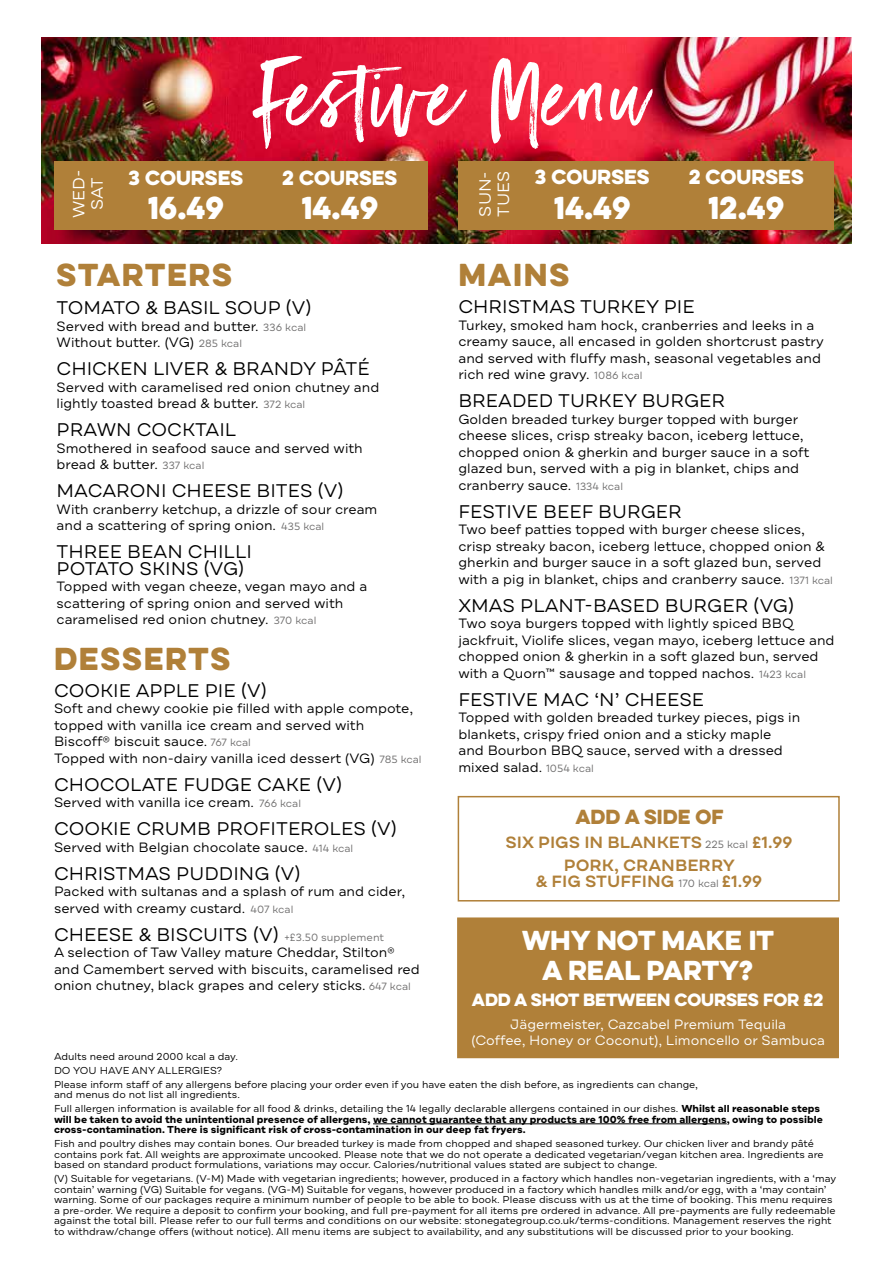
<style>
.page{position:relative;width:893px;height:1263px;background:#fff}
.page>*{position:absolute;margin:0;border:0;box-sizing:border-box;transform-origin:0 0}
.t1{font:83.7px "Black Diamond";letter-spacing:.03em;color:#fff}
.t2{font:28.5px "Eveleth Clean";letter-spacing:.06em;color:#b08039}
.t3{font:28.5px "Eveleth Clean";color:#fff}
.t4{font:24.6px/29.5px "Eveleth Clean";color:#fff;text-align:center}
.t5{font:18.3px/16.5px "Draft A";color:#000}
.t6{font:18.3px "Eveleth Clean";color:#fff}
.t7{font:18.3px "Eveleth Clean";color:#b08039}
.t8{font:600 16.2px/22.4px "Draft A";color:#b08039;text-align:center}
.t9{font:16.2px/18.3px "Draft A";color:#fff}
.t10{font:15.9px "Eveleth Clean";letter-spacing:-.01em;color:#fff}
.t11{font:13.5px/16.5px "Draft A";color:#000}
.t12{font:13.5px/16.5px "Draft A";color:#fff;text-align:center}
.t13{font:10.05px/10.5px "Draft A";color:#000}
.t14{font:700 10.05px/10.5px "Draft A";color:#000}
.s1{font-size:10.5px;color:#706f6f}
.s2{font-weight:400;font-size:10.5px;color:#706f6f}
.s3{font-weight:700}
</style>
<div class="page">
<img style="left:42px;top:38px;width:809px;height:206px">
<div style="left:458px;top:796px;width:382px;height:105px;border:2px solid #b08039"></div>
<div style="left:457px;top:917px;width:382px;height:141px;background:#b08039;border:2px solid #b08039"></div>
<div style="left:458px;top:162px;width:375px;height:68px;background:#b08039"></div>
<div style="left:54px;top:162px;width:373px;height:68px;background:#b08039"></div>
<hr style="left:373px;top:1123px;width:354px;height:1px;background:#000">
<p class="t9" style="left:70px;top:218px;width:50px;text-align:center;rotate:-90deg">WED-<br>SAT</p>
<h3 class="t6" style="left:128px;top:163px;width:116px">3 COURSES</h3>
<h2 class="t3" style="left:148px;top:186px;width:78px">16.49</h2>
<h1 class="t1" style="left:259px;top:42px;width:391px">Festive Menu</h1>
<h3 class="t6" style="left:282px;top:163px;width:117px">2 COURSES</h3>
<h2 class="t3" style="left:301px;top:186px;width:78px">14.49</h2>
<p class="t9" style="left:476px;top:217px;width:47px;rotate:-90deg">SUN-<br>TUES</p>
<h3 class="t6" style="left:535px;top:163px;width:116px">3 COURSES</h3>
<h2 class="t3" style="left:554px;top:185px;width:78px">14.49</h2>
<h3 class="t6" style="left:689px;top:163px;width:117px">2 COURSES</h3>
<h2 class="t3" style="left:708px;top:185px;width:78px">12.49</h2>
<h2 class="t2" style="left:57px;top:253px;width:177px">STARTERS</h2>
<h3 class="t5" style="left:57px;top:300px;width:256px">TOMATO &amp; BASIL SOUP (V)</h3>
<p class="t11" style="left:57px;top:318px;width:251px">Served with bread and butter. <span class="s1">336 kcal<br></span>Without butter. (VG) <span class="s1">285 kcal</span></p>
<h3 class="t5" style="left:57px;top:361px;width:315px">CHICKEN LIVER &amp; BRANDY PÂTÉ</h3>
<p class="t11" style="left:57px;top:379px;width:324px">Served with caramelised red onion chutney and lightly toasted bread &amp; butter. <span class="s1">372 kcal</span></p>
<h3 class="t5" style="left:57px;top:422px;width:181px">PRAWN COCKTAIL</h3>
<p class="t11" style="left:57px;top:440px;width:308px">Smothered in seafood sauce and served with bread &amp; butter. <span class="s1">337 kcal</span></p>
<h3 class="t5" style="left:57px;top:483px;width:288px">MACARONI CHEESE BITES (V)</h3>
<p class="t11" style="left:57px;top:501px;width:322px">With cranberry ketchup, a drizzle of sour cream and a scattering of spring onion. <span class="s1">435 kcal</span></p>
<h3 class="t5" style="left:57px;top:544px;width:197px">THREE BEAN CHILLI<br>POTATO SKINS (VG)</h3>
<p class="t11" style="left:57px;top:578px;width:312px">Topped with vegan cheeze, vegan mayo and a scattering of spring onion and served with caramelised red onion chutney. <span class="s1">370 kcal</span></p>
<h2 class="t2" style="left:54px;top:637px;width:178px">DESSERTS</h2>
<h3 class="t5" style="left:54px;top:682px;width:214px">COOKIE APPLE PIE (V)</h3>
<p class="t11" style="left:54px;top:700px;width:369px">Soft and chewy cookie pie filled with apple compote, topped with vanilla ice cream and served with Biscoff® biscuit sauce. <span class="s1">767 kcal<br></span>Topped with non-dairy vanilla iced dessert (VG) <span class="s1">785 kcal</span></p>
<h3 class="t5" style="left:54px;top:776px;width:290px">CHOCOLATE FUDGE CAKE (V)</h3>
<p class="t11" style="left:54px;top:794px;width:249px">Served with vanilla ice cream. <span class="s1">766 kcal</span></p>
<h3 class="t5" style="left:54px;top:820px;width:344px">COOKIE CRUMB PROFITEROLES (V)</h3>
<p class="t11" style="left:54px;top:839px;width:301px">Served with Belgian chocolate sauce. <span class="s1">414 kcal</span></p>
<h3 class="t5" style="left:54px;top:865px;width:248px">CHRISTMAS PUDDING (V)</h3>
<p class="t11" style="left:54px;top:883px;width:353px">Packed with sultanas and a splash of rum and cider, served with creamy custard. <span class="s1">407 kcal</span></p>
<h3 class="t5" style="left:54px;top:926px;width:332px">CHEESE &amp; BISCUITS (V) <span class="s1">+£3.50 supplement</span></h3>
<p class="t11" style="left:54px;top:944px;width:367px">A selection of Taw Valley mature Cheddar, Stilton® and Camembert served with biscuits, caramelised red onion chutney, black grapes and celery sticks. <span class="s1">647 kcal</span></p>
<h2 class="t2" style="left:458px;top:253px;width:112px">MAINS</h2>
<h3 class="t5" style="left:458px;top:299px;width:238px">CHRISTMAS TURKEY PIE</h3>
<p class="t11" style="left:458px;top:317px;width:367px">Turkey, smoked ham hock, cranberries and leeks in a creamy sauce, all encased in golden shortcrust pastry and served with fluffy mash, seasonal vegetables and rich red wine gravy. <span class="s1">1086 kcal</span></p>
<h3 class="t5" style="left:458px;top:393px;width:268px">BREADED TURKEY BURGER</h3>
<p class="t11" style="left:458px;top:411px;width:352px">Golden breaded turkey burger topped with burger cheese slices, crisp streaky bacon, iceberg lettuce, chopped onion &amp; gherkin and burger sauce in a soft glazed bun, served with a pig in blanket, chips and cranberry sauce. <span class="s1">1334 kcal</span></p>
<h3 class="t5" style="left:458px;top:503px;width:225px">FESTIVE BEEF BURGER</h3>
<p class="t11" style="left:458px;top:521px;width:376px">Two beef patties topped with burger cheese slices, crisp streaky bacon, iceberg lettuce, chopped onion &amp; gherkin and burger sauce in a soft glazed bun, served with a pig in blanket, chips and cranberry sauce. <span class="s1">1371 kcal</span></p>
<h3 class="t5" style="left:458px;top:597px;width:337px">XMAS PLANT-BASED BURGER (VG)</h3>
<p class="t11" style="left:458px;top:615px;width:378px">Two soya burgers topped with lightly spiced BBQ jackfruit, Violife slices, vegan mayo, iceberg lettuce and chopped onion &amp; gherkin in a soft glazed bun, served with a Quorn™ sausage and topped nachos. <span class="s1">1423 kcal</span></p>
<h3 class="t5" style="left:458px;top:691px;width:247px">FESTIVE MAC ‘N’ CHEESE</h3>
<p class="t11" style="left:458px;top:709px;width:343px">Topped with golden breaded turkey pieces, pigs in blankets, crispy fried onion and a sticky maple and Bourbon BBQ sauce, served with a dressed mixed salad. <span class="s1">1054 kcal</span></p>
<h3 class="t7" style="left:575px;top:803px;width:150px">ADD A SIDE OF</h3>
<p class="t8" style="left:506px;top:832px;width:289px">SIX PIGS IN BLANKETS <span class="s2">225 kcal</span> £1.99<br>PORK, CRANBERRY</p>
<p class="t8" style="left:536px;top:871px;width:228px">&amp; FIG STUFFING <span class="s2">170 kcal</span> £1.99</p>
<h3 class="t4" style="left:522px;top:925px;width:253px">WHY NOT MAKE IT<br>A REAL PARTY?</h3>
<p class="t10" style="left:472px;top:987px;width:353px">ADD A SHOT BETWEEN COURSES FOR £2</p>
<p class="t12" style="left:471px;top:1016px;width:355px">Jägermeister, Cazcabel Premium Tequila<br>(Coffee, Honey or Coconut), Limoncello or Sambuca</p>
<p class="t13" style="left:54px;top:1049px;width:646px;line-height:14.1px">Adults need around 2000 kcal a day.<br>DO YOU HAVE ANY ALLERGIES?<br>Please inform staff of any allergens before placing your order even if you have eaten the dish before, as ingredients can change,</p>
<p class="t13" style="left:54px;top:1088px;width:768px;line-height:14.1px">and menus do not list all ingredients.<br>Full allergen information is available for all food &amp; drinks, detailing the 14 legally declarable allergens contained in our dishes. <span class="s3">Whilst all reasonable steps</span></p>
<p class="t14" style="left:54px;top:1114px;width:770px">will be taken to avoid the unintentional presence of allergens, we cannot guarantee that any products are 100% free from allergens, owing to possible cross-contamination. There is significant risk of cross-contamination in our deep fat fryers.</p>
<p class="t13" style="left:54px;top:1138px;width:771px">Fish and poultry dishes may contain bones. Our breaded turkey is made from chopped and shaped seasoned turkey. Our chicken liver and brandy pâté contains pork fat. All weights are approximate uncooked. Please note that we do not operate a dedicated vegetarian/vegan kitchen area. Ingredients are based on standard product formulations, variations may occur. Calories/nutritional values stated are subject to change.</p>
<p class="t13" style="left:54px;top:1174px;width:784px">(V) Suitable for vegetarians. (V-M) Made with vegetarian ingredients; however, produced in a factory which handles non-vegetarian ingredients, with a ‘may contain’ warning (VG) Suitable for vegans. (VG-M) Suitable for vegans, however produced in a factory which handles milk and/or egg, with a ‘may contain’ warning. Some of our packages require a minimum number of people to be able to book. Please discuss with us at the time of booking. This menu requires a pre-order. We require a deposit to confirm your booking, and full pre-payment for all items pre ordered in advance. All pre-payments are fully redeemable against the total bill. Please refer to our full terms and conditions on our website: stonegategroup.co.uk/terms-conditions. Management reserves the right to withdraw/change offers (without notice). All menu items are subject to availability, and any substitutions will be discussed prior to your booking.</p>
</div>
